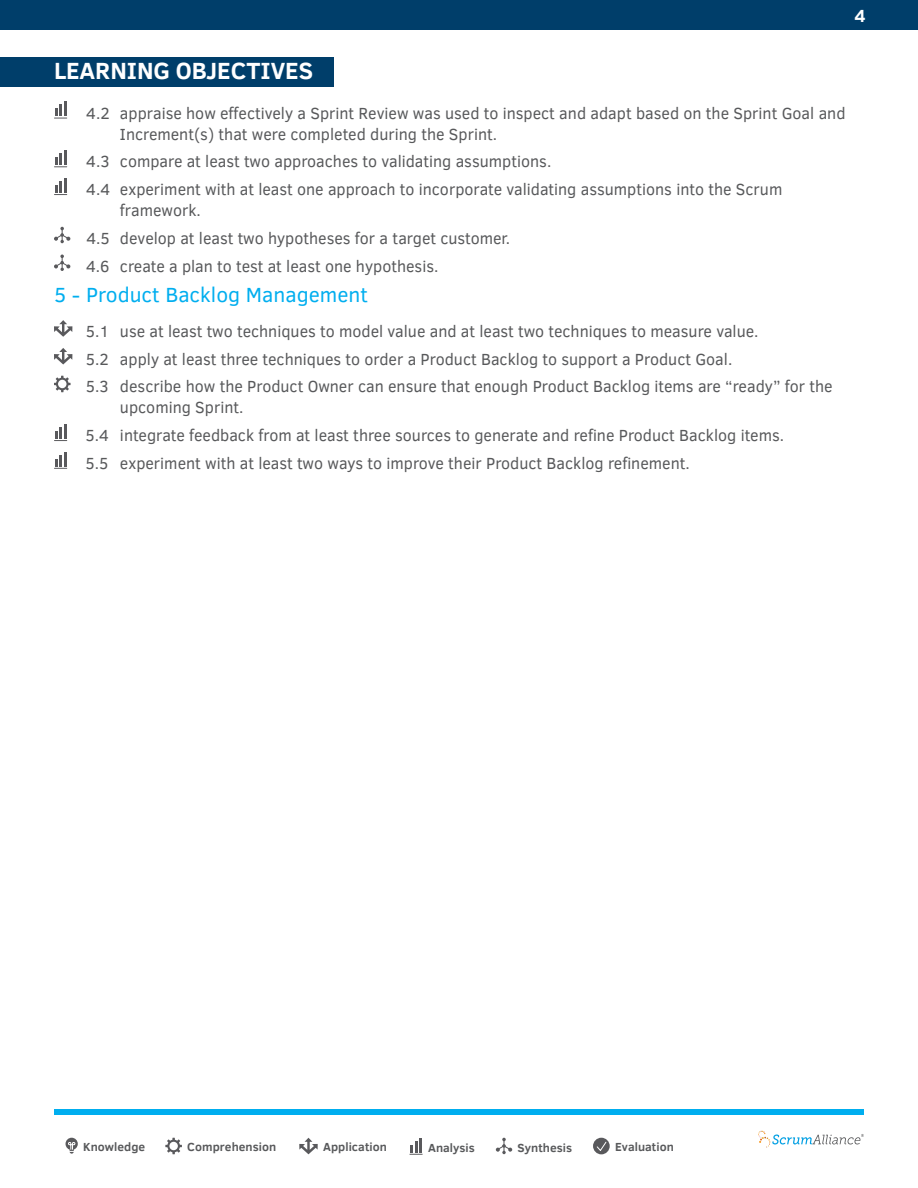
<style>
.page{position:relative;width:918px;height:1188px;background:#fff}
.page>*{position:absolute;margin:0;border:0;box-sizing:border-box;transform-origin:0 0}
.t1{font:700 24px "Clear Sans";color:#fff}
.t2{font:21px "Clear Sans";color:#00aeef}
.t3{font:700 18px "Clear Sans";color:#fff}
.t4{font:16.5px/27.8px "Clear Sans";color:#58595b}
.t5{font:700 12px "Clear Sans";letter-spacing:.005em;color:#58595b}
</style>
<div class="page">
<div style="left:54px;top:1109px;width:810px;height:6px;background:#00aeef"></div>
<div style="left:0;top:0;width:918px;height:30px;background:#003e6a"></div>
<div style="left:0;top:57px;width:334px;height:29px;background:#003e6a"></div>
<svg style="left:54px;top:102px;width:13px;height:17px"></svg>
<svg style="left:54px;top:150px;width:13px;height:17px"></svg>
<svg style="left:54px;top:178px;width:13px;height:17px"></svg>
<svg style="left:54px;top:227px;width:16px;height:17px"></svg>
<svg style="left:54px;top:255px;width:16px;height:16px"></svg>
<svg style="left:54px;top:320px;width:18px;height:17px"></svg>
<svg style="left:54px;top:348px;width:18px;height:17px"></svg>
<svg style="left:54px;top:376px;width:17px;height:16px"></svg>
<div style="left:58px;top:380px;width:9px;height:8px;background:#fff;border-radius:50%"></div>
<svg style="left:54px;top:424px;width:13px;height:17px"></svg>
<svg style="left:54px;top:452px;width:13px;height:17px"></svg>
<div style="left:66px;top:1138px;width:12px;height:12px;background:#59595c;border-radius:50%"></div>
<svg style="left:68px;top:1142px;width:8px;height:12px"></svg>
<svg style="left:165px;top:1138px;width:17px;height:16px"></svg>
<div style="left:169px;top:1142px;width:9px;height:8px;background:#fff;border-radius:50%"></div>
<svg style="left:299px;top:1138px;width:19px;height:16px"></svg>
<hr style="left:419px;top:1138px;width:3px;height:14px;background:#59595c">
<svg style="left:410px;top:1141px;width:12px;height:14px"></svg>
<svg style="left:496px;top:1138px;width:16px;height:17px"></svg>
<div style="left:593px;top:1138px;width:17px;height:16px;background:#59595c;border-radius:50%"></div>
<svg style="left:596px;top:1141px;width:11px;height:10px"></svg>
<svg style="left:758px;top:1131px;width:106px;height:17px"></svg>
<p class="t3" style="left:854px;top:3px;width:13px">4</p>
<h1 class="t1" style="left:54px;top:53px;width:261px">LEARNING OBJECTIVES</h1>
<p class="t4" style="left:120px;top:102px;width:727px;line-height:21px;text-indent:-34px">4.2 appraise how effectively a Sprint Review was used to inspect and adapt based on the Sprint Goal and<br>Increment(s) that were completed during the Sprint.</p>
<p class="t4" style="left:86px;top:148px;width:698px">4.3 compare at least two approaches to validating assumptions.<br>4.4 experiment with at least one approach to incorporate validating assumptions into the Scrum</p>
<p class="t4" style="left:86px;top:196px;width:426px;text-indent:34px">framework.<br>4.5 develop at least two hypotheses for a target customer.<br>4.6 create a plan to test at least one hypothesis.</p>
<p class="t2" style="left:54px;top:281px;width:315px">5 - Product Backlog Management</p>
<p class="t4" style="left:86px;top:317px;width:748px">5.1 use at least two techniques to model value and at least two techniques to measure value.<br>5.2 apply at least three techniques to order a Product Backlog to support a Product Goal.<br>5.3 describe how the Product Owner can ensure that enough Product Backlog items are “ready” for the</p>
<p class="t4" style="left:85px;top:394px;width:700px;text-indent:35px">upcoming Sprint.<br>5.4 integrate feedback from at least three sources to generate and refine Product Backlog items.<br>5.5 experiment with at least two ways to improve their Product Backlog refinement.</p>
<p class="t5" style="left:83px;top:1138px;width:64px">Knowledge</p>
<p class="t5" style="left:187px;top:1138px;width:90px">Comprehension</p>
<p class="t5" style="left:323px;top:1138px;width:65px">Application</p>
<p class="t5" style="left:428px;top:1139px;width:48px">Analysis</p>
<p class="t5" style="left:518px;top:1139px;width:56px">Synthesis</p>
<p class="t5" style="left:615px;top:1138px;width:60px">Evaluation</p>
</div>
